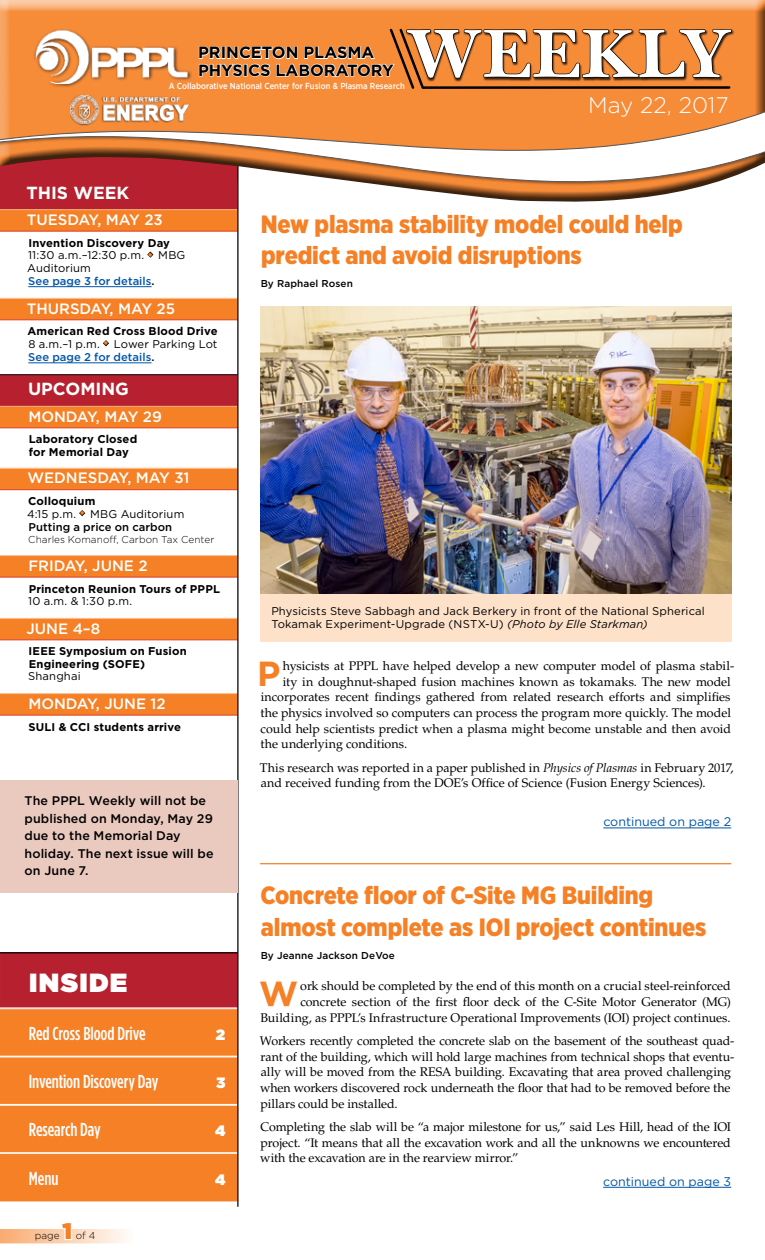
<style>
.page{position:relative;width:765px;height:1260px;background:#fff}
.page>*{position:absolute;margin:0;border:0;box-sizing:border-box;transform-origin:0 0}
.t1{font:65px "Princeton Monti BD";letter-spacing:.02em;color:#fff}
.t2{font:700 34.88px "Gotham";color:#f58025}
.t3{font:900 26.25px "Gotham";letter-spacing:.05em;color:#fff}
.t4{font:900 25px/31.2px "Gotham Narrow";letter-spacing:-.005em;color:#f58025}
.t5{font:300 22.5px "Gotham Rounded";color:#fff}
.t6{font:900 22.5px "Gotham";color:#f58025}
.t7{font:500 18.75px "Gotham Condensed";letter-spacing:-.005em;color:#fff}
.t8{font:700 17.5px "Gotham";color:#fff}
.t9{font:700 16.25px/17.5px "Gotham";color:#000}
.t10{font:500 15px "Gotham";color:#fff}
.t11{font:900 15px "Gotham";color:#fff}
.t12{font:12.5px/15.6px "Palatino LT Std";letter-spacing:-.005em;color:#000}
.t13{font:500 12.5px/17.5px "Gotham";letter-spacing:.01em;color:#000}
.t14{font:12.5px "Gotham";color:#0055a7}
.t15{font:11.25px/12.8px "Gotham";letter-spacing:.015em;color:#000}
.t16{font:700 11.25px/13px "Gotham";letter-spacing:.015em;color:#000}
.t17{font:300 10px "Gotham";letter-spacing:.005em;color:#000}
.t18{font:500 10px "Gotham";letter-spacing:.01em;color:#000}
.t19{font:500 8.75px "Gotham Narrow";color:#fff}
.s1{font-weight:700}
.s2{font-weight:500;color:#0055a7}
.s3{font-weight:500}
.s4{font-weight:400}
.s5{font-style:italic}
</style>
<div class="page">
<hr style="left:603px;top:1187px;width:128px;height:1px;background:#0055a7">
<div style="left:0;top:952px;width:238px;height:56px;background:#b7202e"></div>
<hr style="left:0;top:952px;width:238px;height:1px;background:#000">
<div style="left:0;top:1009px;width:238px;height:48px;background:#f58025"></div>
<hr style="left:0;top:1007px;width:238px;height:2px;background:#fff">
<div style="left:0;top:1057px;width:238px;height:48px;background:#f58025"></div>
<hr style="left:0;top:1056px;width:238px;height:1px;background:#fff">
<div style="left:0;top:1106px;width:238px;height:47px;background:#f58025"></div>
<hr style="left:0;top:1104px;width:238px;height:1px;background:#fff">
<div style="left:0;top:1154px;width:238px;height:47px;background:#f58025"></div>
<hr style="left:0;top:1152px;width:238px;height:1px;background:#fff">
<hr style="left:260px;top:863px;width:471px;height:1px;background:#f58025">
<hr style="left:28px;top:286px;width:124px;height:1px;background:#0055a7">
<div style="left:0;top:299px;width:238px;height:21px;background:#f58025"></div>
<hr style="left:0;top:298px;width:238px;height:1px;background:#fbbb88">
<hr style="left:0;top:320px;width:238px;height:1px;background:#dc4128">
<hr style="left:28px;top:363px;width:124px;height:1px;background:#0055a7">
<div style="left:0;top:375px;width:238px;height:32px;background:#b7202e"></div>
<hr style="left:0;top:374px;width:238px;height:1px;background:#000">
<div style="left:0;top:407px;width:238px;height:21px;background:#f58025"></div>
<hr style="left:0;top:406px;width:238px;height:1px;background:#fbbb88">
<hr style="left:0;top:428px;width:238px;height:1px;background:#dc4128">
<div style="left:0;top:468px;width:238px;height:22px;background:#f58025"></div>
<hr style="left:0;top:468px;width:238px;height:1px;background:#fbbb88">
<hr style="left:0;top:489px;width:238px;height:1px;background:#dc4128">
<div style="left:0;top:556px;width:238px;height:21px;background:#f58025"></div>
<hr style="left:0;top:555px;width:238px;height:1px;background:#fbbb88">
<hr style="left:0;top:577px;width:238px;height:1px;background:#dc4128">
<div style="left:0;top:619px;width:238px;height:21px;background:#f58025"></div>
<hr style="left:0;top:618px;width:238px;height:1px;background:#fbbb88">
<hr style="left:0;top:640px;width:238px;height:1px;background:#dc4128">
<div style="left:0;top:694px;width:238px;height:21px;background:#f58025"></div>
<hr style="left:0;top:693px;width:238px;height:1px;background:#fbbb88">
<hr style="left:0;top:715px;width:238px;height:1px;background:#dc4128">
<svg style="left:147px;top:254px;width:7px;height:4px"></svg>
<svg style="left:103px;top:340px;width:6px;height:7px"></svg>
<svg style="left:79px;top:510px;width:7px;height:7px"></svg>
<img style="left:260px;top:306px;width:471px;height:289px">
<div style="left:260px;top:595px;width:471px;height:47px;background:#fee1c9"></div>
<hr style="left:603px;top:828px;width:128px;height:1px;background:#0055a7">
<hr style="left:237px;top:166px;width:2px;height:1041px;background:#000">
<div style="left:0;top:0;width:765px;height:203px;background:#000;opacity:.75"></div>
<svg style="left:0;top:92px;width:765px;height:162px"></svg>
<div style="left:33px;top:29px;width:159px;height:59px;background:#000;opacity:.75"></div>
<img style="left:34px;top:29px;width:162px;height:54px">
<svg style="left:198px;top:27px;width:534px;height:64px;background:#be7237"></svg>
<div style="left:70px;top:95px;width:120px;height:31px;background:#000;opacity:.75"></div>
<img style="left:70px;top:95px;width:118px;height:29px">
<div style="left:0;top:780px;width:237px;height:112px;background:#eac9bf"></div>
<svg style="left:0;top:1229px;width:126px;height:14px;background:#fbd2b4"></svg>
<h1 class="t1" style="left:407px;top:14px;width:325px">WEEKLY</h1>
<h3 class="t5" style="left:588px;top:90px;width:142px">May 22, 2017</h3>
<h3 class="t9" style="left:198px;top:44px;width:197px">PRINCETON PLASMA<br>PHYSICS LABORATORY</h3>
<p class="t19" style="left:169px;top:81px;width:238px">A Collaborative National Center for Fusion &amp; Plasma Research</p>
<h3 class="t8" style="left:26px;top:181px;width:104px">THIS WEEK</h3>
<p class="t10" style="left:27px;top:210px;width:138px">TUESDAY, MAY 23</p>
<p class="t15" style="left:27px;top:236px;width:160px"><span class="s1">Invention Discovery Day<br></span>11:30 a.m.–12:30 p.m. <sup>◆</sup> MBG<br>Auditorium<br><span class="s2">See page 3 for details</span><span class="s3">.</span></p>
<p class="t10" style="left:27px;top:298px;width:150px">THURSDAY, MAY 25</p>
<p class="t16" style="left:28px;top:325px;width:192px;text-align:justify">American Red Cross Blood Drive <span class="s4">8 a.m.–1 p.m.</span> <sup>◆</sup> <span class="s4">Lower Parking Lot </span><span class="s2">See page 2 for details</span><span class="s3">.</span></p>
<h3 class="t8" style="left:28px;top:378px;width:102px">UPCOMING</h3>
<p class="t10" style="left:28px;top:406px;width:135px">MONDAY, MAY 29</p>
<p class="t16" style="left:29px;top:433px;width:110px;line-height:12.5px">Laboratory Closed for Memorial Day</p>
<p class="t10" style="left:27px;top:468px;width:164px">WEDNESDAY, MAY 31</p>
<p class="t15" style="left:27px;top:495px;width:159px"><span class="s1">Colloquium<br></span>4:15 p.m. <sup>◆</sup> MBG Auditorium<br><span class="s3">Putting a price on carbon</span></p>
<p class="t17" style="left:28px;top:533px;width:188px">Charles Komanoff, Carbon Tax Center</p>
<p class="t10" style="left:28px;top:556px;width:121px">FRIDAY, JUNE 2</p>
<p class="t16" style="left:29px;top:582px;width:193px">Princeton Reunion Tours of PPPL</p>
<p class="t15" style="left:28px;top:595px;width:106px">10 a.m. &amp; 1:30 p.m.</p>
<p class="t10" style="left:27px;top:619px;width:75px">JUNE 4–8</p>
<p class="t16" style="left:29px;top:645px;width:160px;line-height:12.5px">IEEE Symposium on Fusion<br>Engineering (SOFE)</p>
<p class="t15" style="left:28px;top:670px;width:54px">Shanghai</p>
<p class="t10" style="left:28px;top:694px;width:139px">MONDAY, JUNE 12</p>
<p class="t16" style="left:28px;top:720px;width:154px">SULI &amp; CCI students arrive</p>
<p class="t13" style="left:25px;top:792px;width:191px">The PPPL Weekly will not be published on Monday, May 29 due to the Memorial Day holiday. The next issue will be on June 7.</p>
<h3 class="t3" style="left:29px;top:963px;width:100px">INSIDE</h3>
<h3 class="t7" style="left:29px;top:1022px;width:118px">Red Cross Blood Drive</h3>
<p class="t11" style="left:216px;top:1024px;width:11px">2</p>
<h3 class="t7" style="left:29px;top:1071px;width:131px">Invention Discovery Day</h3>
<p class="t11" style="left:216px;top:1072px;width:11px">3</p>
<h3 class="t7" style="left:29px;top:1119px;width:73px">Research Day</h3>
<p class="t11" style="left:215px;top:1120px;width:12px">4</p>
<h3 class="t7" style="left:29px;top:1167px;width:31px">Menu</h3>
<p class="t11" style="left:215px;top:1169px;width:12px">4</p>
<p class="t17" style="left:35px;top:1229px;width:26px">page</p>
<h3 class="t6" style="left:62px;top:1215px;width:11px">1</h3>
<p class="t17" style="left:76px;top:1229px;width:21px">of 4</p>
<h3 class="t4" style="left:261px;top:208px;width:423px">New plasma stability model could help predict and avoid disruptions</h3>
<p class="t18" style="left:261px;top:277px;width:94px">By Raphael Rosen</p>
<p class="t15" style="left:271px;top:604px;width:435px;line-height:13.5px">Physicists Steve Sabbagh and Jack Berkery in front of the National Spherical<br>Tokamak Experiment-Upgrade (NSTX-U) <span class="s5">(Photo by Elle Starkman)</span></p>
<h2 class="t2" style="left:257px;top:650px;width:25px">P</h2>
<p class="t12" style="left:283px;top:658px;width:453px">hysicists at PPPL have helped develop a new computer model of plasma stabil-</p>
<p class="t12" style="left:283px;top:674px;width:450px">ity in doughnut-shaped fusion machines known as tokamaks. The new model</p>
<p class="t12" style="left:261px;top:689px;width:471px">incorporates recent findings gathered from related research efforts and simplifies</p>
<p class="t12" style="left:260px;top:705px;width:472px">the physics involved so computers can process the program more quickly. The model</p>
<p class="t12" style="left:261px;top:721px;width:472px">could help scientists predict when a plasma might become unstable and then avoid</p>
<p class="t12" style="left:260px;top:736px;width:148px">the underlying conditions.</p>
<p class="t12" style="left:260px;top:760px;width:475px">This research was reported in a paper published in <span class="s5">Physics of Plasmas</span> in February 2017, and received funding from the DOE’s Office of Science (Fusion Energy Sciences).</p>
<p class="t14" style="left:603px;top:814px;width:129px">continued on page 2</p>
<h3 class="t4" style="left:260px;top:880px;width:447px">Concrete floor of C-Site MG Building almost complete as IOI project continues</h3>
<p class="t18" style="left:261px;top:949px;width:136px">By Jeanne Jackson DeVoe</p>
<h2 class="t2" style="left:259px;top:970px;width:41px">W</h2>
<p class="t12" style="left:260px;top:978px;width:472px;text-align:right">ork should be completed by the end of this month on a crucial steel-reinforced concrete section of the first floor deck of the C-Site Motor Generator (MG)<br>Building, as PPPL’s Infrastructure Operational Improvements (IOI) project continues.</p>
<p class="t12" style="left:260px;top:1033px;width:476px">Workers recently completed the concrete slab on the basement of the southeast quad&shy;rant of the building, which will hold large machines from technical shops that eventu&shy;ally will be moved from the RESA building. Excavating that area proved challenging when workers discovered rock underneath the floor that had to be removed before the pillars could be installed.</p>
<p class="t12" style="left:260px;top:1119px;width:472px;text-align:justify">Completing the slab will be “a major milestone for us,” said Les Hill, head of the IOI project. “It means that all the excavation work and all the unknowns we encountered with the excavation are in the rearview mirror.”</p>
<p class="t14" style="left:603px;top:1173px;width:130px">continued on page 3</p>
</div>
